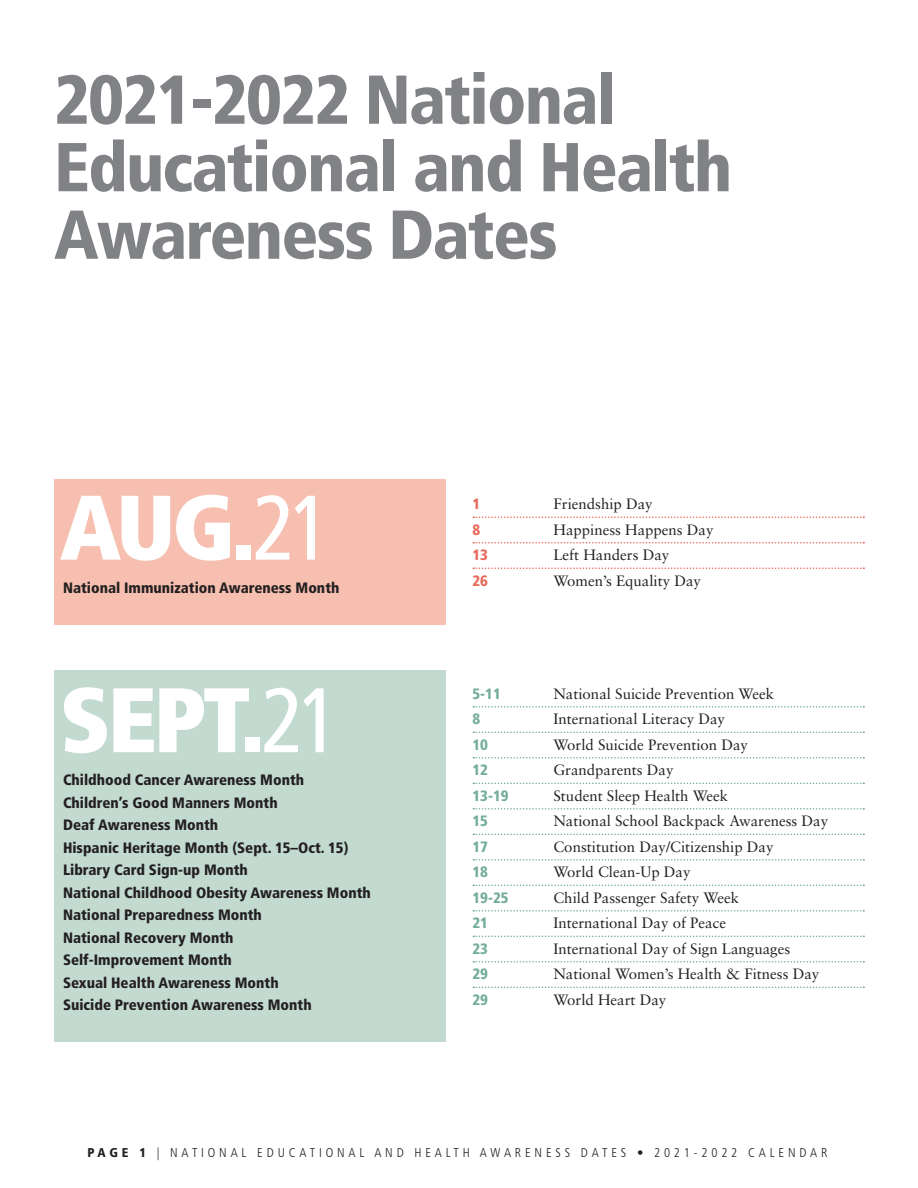
<style>
.page{position:relative;width:918px;height:1188px;background:#fff}
.page>*{position:absolute;margin:0;border:0;box-sizing:border-box;transform-origin:0 0}
.Month_Reverse{font:900 condensed 91.5px "Frutiger";letter-spacing:-.035em;color:#fff}
.t1{font:900 condensed 69px/67.5px "Frutiger";letter-spacing:-.025em;color:#808285}
.Listing_with_Rule{font:15px "Sabon";color:#231f20}
.Month_Dates{font:900 condensed 15px "Frutiger";color:#231f20}
.Listing_No_Rule{font:15px "Sabon";color:#231f20}
.Listing_with_Rule-2{font:900 condensed 15px "Frutiger";color:#74ad99}
.Listing_with_Rule-3{font:900 condensed 15px "Frutiger";color:#e76a5b}
.Listing_No_Rule-2{font:900 condensed 15px "Frutiger";color:#e76a5b}
.Listing_No_Rule-3{font:900 condensed 15px "Frutiger";color:#74ad99}
.Month_Reverse-2{font:300 condensed 12.75px "Frutiger";letter-spacing:.3em;color:#231f20}
.s1{font-weight:400}
.s2{font-weight:900}
</style>
<div class="page">
<div style="left:54px;top:479px;width:392px;height:145px;background:#f6bfb0"></div>
<div style="left:54px;top:671px;width:392px;height:371px;background:#c2dad0"></div>
<svg style="left:473px;top:517px;width:391px;height:1px"></svg>
<svg style="left:473px;top:542px;width:391px;height:2px"></svg>
<svg style="left:473px;top:568px;width:391px;height:1px"></svg>
<svg style="left:473px;top:706px;width:391px;height:2px"></svg>
<svg style="left:473px;top:732px;width:391px;height:1px"></svg>
<svg style="left:473px;top:757px;width:391px;height:2px"></svg>
<svg style="left:473px;top:783px;width:391px;height:1px"></svg>
<svg style="left:473px;top:808px;width:391px;height:2px"></svg>
<svg style="left:473px;top:834px;width:391px;height:1px"></svg>
<svg style="left:473px;top:859px;width:391px;height:2px"></svg>
<svg style="left:473px;top:885px;width:391px;height:1px"></svg>
<svg style="left:473px;top:910px;width:391px;height:2px"></svg>
<svg style="left:473px;top:936px;width:391px;height:1px"></svg>
<svg style="left:473px;top:961px;width:391px;height:2px"></svg>
<svg style="left:473px;top:987px;width:391px;height:1px"></svg>
<p class="t1" style="left:54px;top:66px;width:680px">2021-2022 National<br>Educational and Health<br>Awareness Dates</p>
<p class="Month_Reverse" style="left:60px;top:472px;width:274px">AUG.<span class="s1">21</span></p>
<p class="Month_Dates" style="left:63px;top:578px;width:278px">National Immunization Awareness Month</p>
<p class="Month_Reverse" style="left:60px;top:664px;width:282px">SEPT.<span class="s1">21</span></p>
<p class="Month_Dates" style="left:63px;top:771px;width:243px">Childhood Cancer Awareness Month</p>
<p class="Month_Dates" style="left:63px;top:793px;width:216px">Children’s Good Manners Month</p>
<p class="Month_Dates" style="left:63px;top:816px;width:157px">Deaf Awareness Month</p>
<p class="Month_Dates" style="left:63px;top:838px;width:287px">Hispanic Heritage Month (Sept. 15–Oct. 15)</p>
<p class="Month_Dates" style="left:63px;top:861px;width:186px">Library Card Sign-up Month</p>
<p class="Month_Dates" style="left:63px;top:883px;width:309px">National Childhood Obesity Awareness Month</p>
<p class="Month_Dates" style="left:63px;top:906px;width:200px">National Preparedness Month</p>
<p class="Month_Dates" style="left:63px;top:928px;width:172px">National Recovery Month</p>
<p class="Month_Dates" style="left:63px;top:951px;width:170px">Self-Improvement Month</p>
<p class="Month_Dates" style="left:63px;top:973px;width:217px">Sexual Health Awareness Month</p>
<p class="Month_Dates" style="left:63px;top:996px;width:250px">Suicide Prevention Awareness Month</p>
<p class="Listing_with_Rule-3" style="left:472px;top:495px;width:9px">1</p>
<p class="Listing_with_Rule" style="left:553px;top:495px;width:101px">Friendship Day</p>
<p class="Listing_with_Rule-3" style="left:472px;top:520px;width:9px">8</p>
<p class="Listing_with_Rule" style="left:553px;top:520px;width:162px">Happiness Happens Day</p>
<p class="Listing_with_Rule-3" style="left:472px;top:546px;width:17px">13</p>
<p class="Listing_with_Rule" style="left:553px;top:546px;width:117px">Left Handers Day</p>
<p class="Listing_No_Rule-2" style="left:472px;top:571px;width:17px">26</p>
<p class="Listing_No_Rule" style="left:553px;top:571px;width:149px">Women’s Equality Day</p>
<p class="Listing_with_Rule-2" style="left:472px;top:684px;width:30px">5-11</p>
<p class="Listing_with_Rule" style="left:553px;top:684px;width:222px">National Suicide Prevention Week</p>
<p class="Listing_with_Rule-2" style="left:472px;top:710px;width:9px">8</p>
<p class="Listing_with_Rule" style="left:553px;top:710px;width:173px">International Literacy Day</p>
<p class="Listing_with_Rule-2" style="left:472px;top:735px;width:17px">10</p>
<p class="Listing_with_Rule" style="left:553px;top:735px;width:196px">World Suicide Prevention Day</p>
<p class="Listing_with_Rule-2" style="left:472px;top:761px;width:17px">12</p>
<p class="Listing_with_Rule" style="left:553px;top:761px;width:122px">Grandparents Day</p>
<p class="Listing_with_Rule-2" style="left:472px;top:786px;width:38px">13-19</p>
<p class="Listing_with_Rule" style="left:553px;top:786px;width:176px">Student Sleep Health Week</p>
<p class="Listing_with_Rule-2" style="left:472px;top:812px;width:17px">15</p>
<p class="Listing_with_Rule" style="left:553px;top:812px;width:276px">National School Backpack Awareness Day</p>
<p class="Listing_with_Rule-2" style="left:472px;top:837px;width:17px">17</p>
<p class="Listing_with_Rule" style="left:553px;top:837px;width:222px">Constitution Day/Citizenship Day</p>
<p class="Listing_with_Rule-2" style="left:472px;top:863px;width:17px">18</p>
<p class="Listing_with_Rule" style="left:553px;top:863px;width:139px">World Clean-Up Day</p>
<p class="Listing_with_Rule-2" style="left:472px;top:888px;width:38px">19-25</p>
<p class="Listing_with_Rule" style="left:553px;top:888px;width:187px">Child Passenger Safety Week</p>
<p class="Listing_with_Rule-2" style="left:472px;top:914px;width:17px">21</p>
<p class="Listing_with_Rule" style="left:553px;top:914px;width:174px">International Day of Peace</p>
<p class="Listing_with_Rule-2" style="left:472px;top:939px;width:17px">23</p>
<p class="Listing_with_Rule" style="left:553px;top:939px;width:238px">International Day of Sign Languages</p>
<p class="Listing_with_Rule-2" style="left:472px;top:965px;width:17px">29</p>
<p class="Listing_with_Rule" style="left:553px;top:965px;width:267px">National Women’s Health &amp; Fitness Day</p>
<p class="Listing_No_Rule-3" style="left:472px;top:990px;width:17px">29</p>
<p class="Listing_No_Rule" style="left:553px;top:990px;width:114px">World Heart Day</p>
<p class="Month_Reverse-2" style="left:87px;top:1145px;width:742px"><span class="s2">PAGE 1</span> | NATIONAL EDUCATIONAL AND HEALTH AWARENESS DATES • 2021-2022 CALENDAR</p>
</div>
